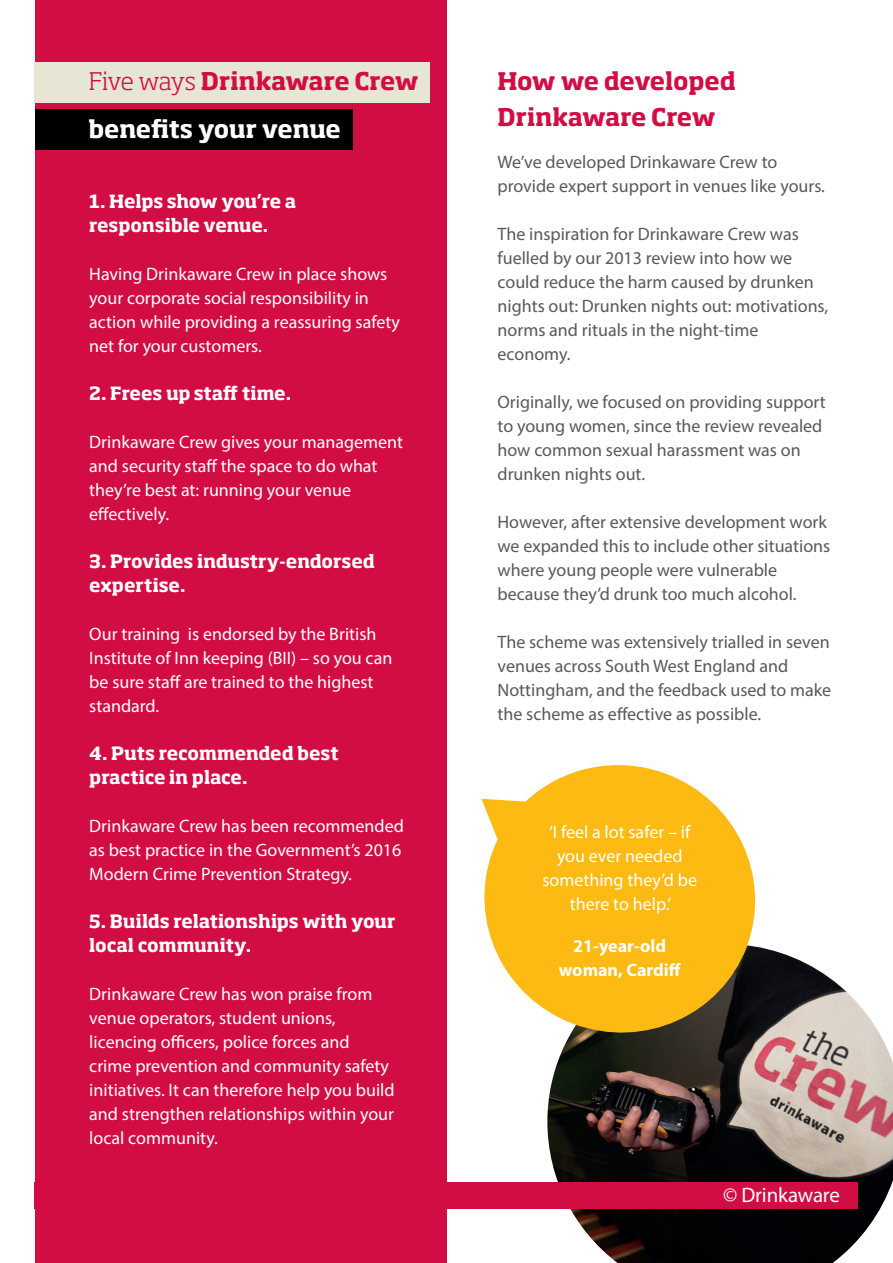
<style>
.page{position:relative;width:893px;height:1263px;background:#fff}
.page>*{position:absolute;margin:0;border:0;box-sizing:border-box;transform-origin:0 0}
.t1{font:700 24px/36px "Soho Std";letter-spacing:-.01em;color:#d20d44}
.t2{font:700 24px "Soho Std";letter-spacing:-.02em;color:#fff}
.t3{font:21px "Myriad Pro";letter-spacing:-.01em;color:#fff}
.t4{font:18px/24px "Myriad Pro";color:#fff}
.t5{font:18px/24px "Myriad Pro";color:#58595b}
.t6{font:700 18px/24px "Soho Std";letter-spacing:-.005em;color:#fff}
.t7{font:700 18px/24px "Myriad Pro";color:#fff;text-align:center}
.s1{font-weight:300}
</style>
<div class="page">
<img style="left:547px;top:950px;width:346px;height:313px">
<div style="left:35px;top:0;width:411px;height:1263px;background:#d20d44"></div>
<div style="left:35px;top:109px;width:317px;height:41px;background:#000001"></div>
<div style="left:34px;top:63px;width:395px;height:40px;background:#e7e5d4"></div>
<div style="left:407px;top:1182px;width:451px;height:26px;background:#d20d44"></div>
<svg style="left:481px;top:765px;width:291px;height:285px;fill:#fcba13"></svg>
<h1 class="t1" style="left:89px;top:63px;width:332px"><span class="s1">Five ways</span> Drinkaware Crew</h1>
<h1 class="t2" style="left:89px;top:114px;width:254px">benefits your venue</h1>
<p class="t6" style="left:89px;top:189px;width:209px">1. Helps show you’re a responsible venue.</p>
<p class="t4" style="left:89px;top:261px;width:312px">Having Drinkaware Crew in place shows your corporate social responsibility in action while providing a reassuring safety net for your customers.</p>
<p class="t6" style="left:89px;top:381px;width:203px">2. Frees up staff time.</p>
<p class="t4" style="left:89px;top:429px;width:315px">Drinkaware Crew gives your management and security staff the space to do what they’re best at: running your venue effectively.</p>
<p class="t6" style="left:89px;top:549px;width:287px">3. Provides industry-endorsed expertise.</p>
<p class="t4" style="left:89px;top:621px;width:305px">Our training is endorsed by the British<br>Institute of Inn keeping (BII) – so you can be sure staff are trained to the highest standard.</p>
<p class="t6" style="left:89px;top:741px;width:251px">4. Puts recommended best practice in place.</p>
<p class="t4" style="left:89px;top:813px;width:316px">Drinkaware Crew has been recommended as best practice in the Government’s 2016<br>Modern Crime Prevention Strategy.</p>
<p class="t6" style="left:89px;top:909px;width:308px">5. Builds relationships with your local community.</p>
<p class="t4" style="left:89px;top:981px;width:307px">Drinkaware Crew has won praise from venue operators, student unions, licencing officers, police forces and crime prevention and community safety initiatives. It can therefore help you build and strengthen relationships within your local community.</p>
<h1 class="t1" style="left:497px;top:62px;width:240px">How we developed<br>Drinkaware Crew</h1>
<p class="t5" style="left:497px;top:149px;width:329px">We’ve developed Drinkaware Crew to provide expert support in venues like yours.</p>
<p class="t5" style="left:497px;top:221px;width:332px">The inspiration for Drinkaware Crew was fuelled by our 2013 review into how we could reduce the harm caused by drunken nights out: Drunken nights out: motivations, norms and rituals in the night-time economy.</p>
<p class="t5" style="left:497px;top:389px;width:330px">Originally, we focused on providing support to young women, since the review revealed how common sexual harassment was on drunken nights out.</p>
<p class="t5" style="left:497px;top:509px;width:334px">However, after extensive development work we expanded this to include other situations where young people were vulnerable because they’d drunk too much alcohol.</p>
<p class="t5" style="left:497px;top:629px;width:335px">The scheme was extensively trialled in seven venues across South West England and Nottingham, and the feedback used to make the scheme as effective as possible.</p>
<p class="t4" style="left:542px;top:819px;width:156px;text-align:center">‘I feel a lot safer – if you ever needed something they’d be there to help.’</p>
<p class="t7" style="left:559px;top:933px;width:123px">21-year-old woman, Cardiff</p>
<p class="t3" style="left:723px;top:1181px;width:118px">© Drinkaware</p>
</div>
